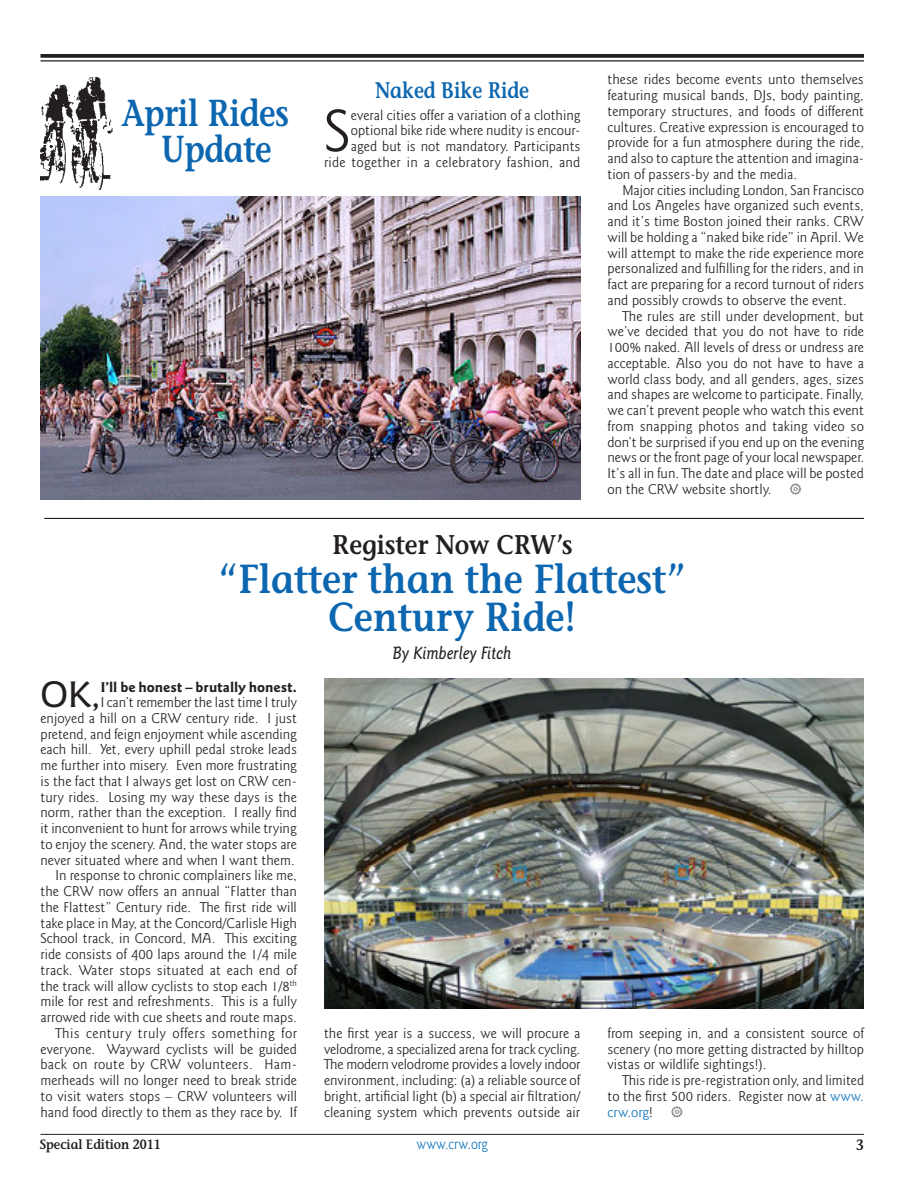
<style>
.page{position:relative;width:918px;height:1188px;background:#fff}
.page>*{position:absolute;margin:0;border:0;box-sizing:border-box;transform-origin:0 0}
.t1{font:300 59.85px "Goudy Sans IT Cby BT";color:#231f20}
.t2{font:600 40.5px/37.5px "Stone Informal";color:#0d67b0;text-align:center;scale:.9 1}
.t3{font:600 37.5px/36px "Stone Informal";letter-spacing:-.01em;color:#0d67b0;scale:.84 1}
.t4{font:500 37.05px "Goudy Sans IT Cby BT";color:#231f20}
.t5{font:600 27px "Stone Informal";color:#231f20;scale:.9 1}
.t6{font:600 22.5px "Stone Informal";color:#0d67b0;scale:.84 1}
.t7{font:italic 500 18px "Goudy Sans IT Cby BT";color:#231f20;scale:.9 1}
.t8{font:300 15px "Goudy Sans IT Cby BT";color:#1074bc;scale:.9 1}
.t9{font:600 15px "Stone Informal";color:#231f20;scale:.9 1}
.t10{font:300 14.25px/15.8px "Goudy Sans IT Cby BT";color:#231f20;text-align:justify}
.t11{font:700 14.25px "Goudy Sans IT Cby BT";letter-spacing:-.005em;color:#231f20}
.t12{font:600 13.5px "Stone Informal";color:#231f20;scale:.9 1}
.s1{color:#1074bc}
</style>
<div class="page">
<svg style="left:40px;top:54px;width:824px;height:4px;background:#302c2d"></svg>
<hr style="left:40px;top:60px;width:824px;height:2px;background:#231f20">
<hr style="left:40px;top:1134px;width:824px;height:1px;background:#231f20">
<svg style="left:671px;top:1106px;width:12px;height:12px"></svg>
<img style="left:324px;top:678px;width:540px;height:331px">
<img style="left:40px;top:77px;width:72px;height:113px">
<svg style="left:790px;top:483px;width:11px;height:12px"></svg>
<img style="left:40px;top:196px;width:540px;height:304px">
<hr style="left:44px;top:518px;width:820px;height:1px;background:#231f20">
<h3 class="t3" style="left:161px;top:95px;width:153px;text-indent:-40px">April Rides<br>Update</h3>
<h3 class="t6" style="left:375px;top:77px;width:185px">Naked Bike Ride</h3>
<p class="t10" style="left:324px;top:107px;width:258px;text-align:right">everal cities offer a variation of a clothing optional bike ride where nudity is encour&shy;aged but is not mandatory. Participants<br>ride together in a celebratory fashion, and</p>
<h1 class="t1" style="left:324px;top:94px;width:28px">S</h1>
<p class="t10" style="left:608px;top:72px;width:258px">these rides become events unto themselves featuring musical bands, DJs, body painting, temporary structures, and foods of different cultures. Creative expression is encouraged to provide for a fun atmosphere during the ride, and also to capture the attention and imagina&shy;tion of passers-by and the media.</p>
<p class="t10" style="left:608px;top:182px;width:258px;text-indent:15px">Major cities including London, San Francisco and Los Angeles have organized such events, and it’s time Boston joined their ranks. CRW will be holding a “naked bike ride” in April. We will attempt to make the ride experience more personalized and fulfilling for the riders, and in fact are preparing for a record turnout of riders and possibly crowds to observe the event.</p>
<p class="t10" style="left:608px;top:308px;width:258px;text-indent:15px">The rules are still under development, but we’ve decided that you do not have to ride 100% naked. All levels of dress or undress are acceptable. Also you do not have to have a world class body, and all genders, ages, sizes and shapes are welcome to participate. Finally, we can’t prevent people who watch this event from snapping photos and taking video so don’t be surprised if you end up on the evening news or the front page of your local newspaper.<br>It’s all in fun. The date and place will be posted on the CRW website shortly.</p>
<h3 class="t5" style="left:332px;top:529px;width:268px">Register Now CRW’s</h3>
<h2 class="t2" style="left:219px;top:560px;width:520px">“Flatter than the Flattest”<br>Century Ride!</h2>
<p class="t7" style="left:393px;top:642px;width:133px">By Kimberley Fitch</p>
<h3 class="t4" style="left:40px;top:672px;width:62px">OK,</h3>
<p class="t11" style="left:101px;top:678px;width:198px">I’ll be honest – brutally honest.</p>
<p class="t10" style="left:40px;top:695px;width:258px;text-align:right">I can’t remember the last time I truly<br>enjoyed a hill on a CRW century ride. I just pretend, and feign enjoyment while ascending each hill. Yet, every uphill pedal stroke leads me further into misery. Even more frustrating is the fact that I always get lost on CRW cen&shy;tury rides. Losing my way these days is the norm, rather than the exception. I really find it inconvenient to hunt for arrows while trying to enjoy the scenery. And, the water stops are never situated where and when I want them.<br>In response to chronic complainers like me, the CRW now offers an annual “Flatter than the Flattest” Century ride. The first ride will take place in May, at the Concord/Carlisle High School track, in Concord, MA. This exciting ride consists of 400 laps around the 1/4 mile track. Water stops situated at each end of the track will allow cyclists to stop each 1/8<sup>th </sup>mile for rest and refreshments. This is a fully arrowed ride with cue sheets and route maps.<br>This century truly offers something for everyone. Wayward cyclists will be guided back on route by CRW volunteers. Ham&shy;merheads will no longer need to break stride to visit waters stops – CRW volunteers will hand food directly to them as they race by. If</p>
<p class="t10" style="left:324px;top:1025px;width:258px">the first year is a success, we will procure a velodrome, a specialized arena for track cycling.<br>The modern velodrome provides a lovely indoor environment, including: (a) a reliable source of bright, artificial light (b) a special air filtration/ cleaning system which prevents outside air</p>
<p class="t10" style="left:608px;top:1025px;width:258px">from seeping in, and a consistent source of scenery (no more getting distracted by hilltop vistas or wildlife sightings!).</p>
<p class="t10" style="left:608px;top:1073px;width:258px;text-indent:15px">This ride is pre-registration only, and limited to the first 500 riders. Register now at <span class="s1">www. crw.org</span>!</p>
<p class="t12" style="left:40px;top:1136px;width:136px">Special Edition 2011</p>
<p class="t8" style="left:417px;top:1135px;width:81px">www.crw.org</p>
<p class="t9" style="left:856px;top:1136px;width:10px">3</p>
</div>
